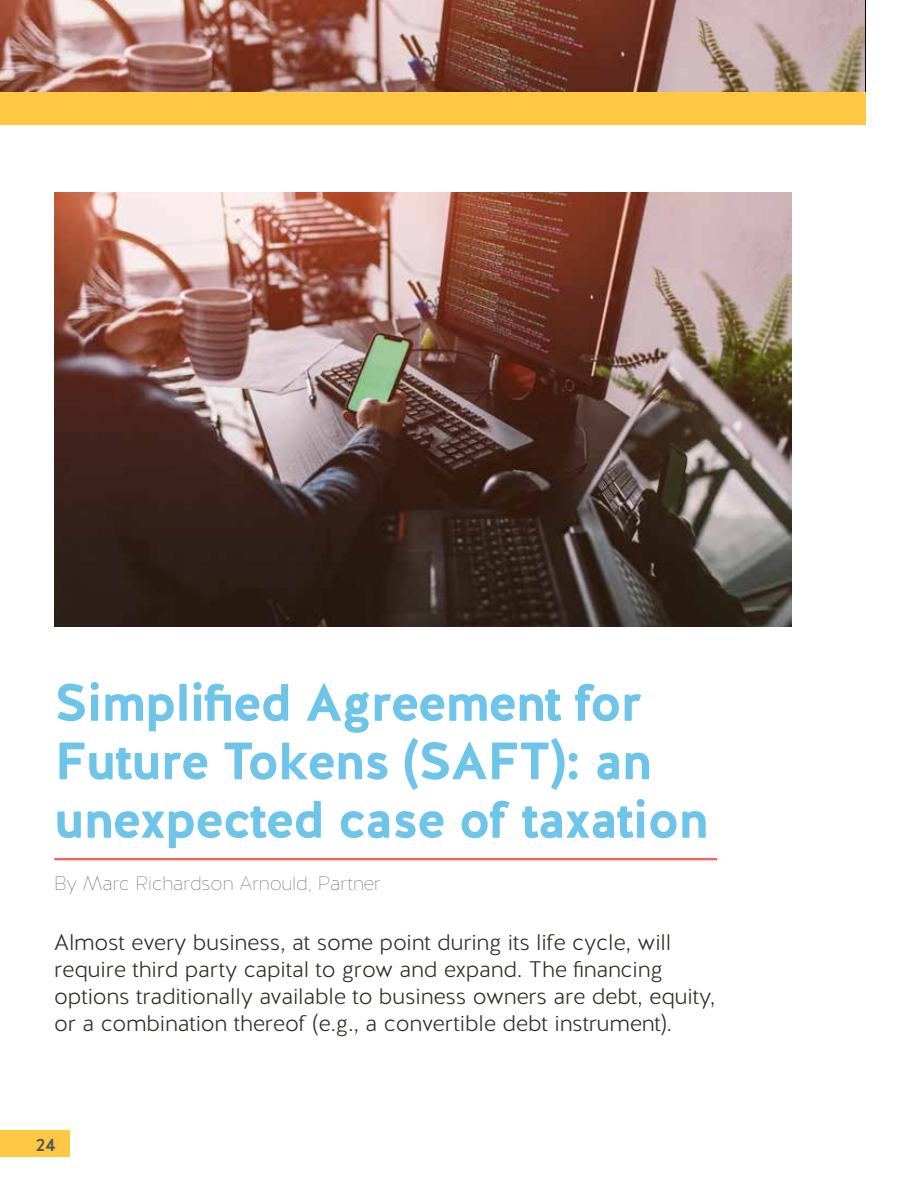
<style>
.page{position:relative;width:918px;height:1188px;background:#fff}
.page>*{position:absolute;margin:0;border:0;box-sizing:border-box;transform-origin:0 0}
.t1{font:700 52.5px/58.5px "Halis R";letter-spacing:-.03em;color:#6ec4e9}
.t2{font:300 22.5px/27px "Halis R";letter-spacing:-.01em;color:#2e2a25}
.t3{font:100 19.5px "Halis R";color:#555759}
.t4{font:500 18px "Halis GR";color:#555759}
</style>
<div class="page">
<img style="left:0;top:0;width:865px;height:92px">
<div style="left:0;top:92px;width:866px;height:33px;background:#ffc843"></div>
<img style="left:54px;top:192px;width:738px;height:434px">
<hr style="left:54px;top:858px;width:663px;height:2px;background:#ff5959">
<div style="left:0;top:1130px;width:69px;height:27px;background:#ffc843"></div>
<h1 class="t1" style="left:54px;top:674px;width:656px">Simplified Agreement for<br>Future Tokens (SAFT): an unexpected case of taxation</h1>
<p class="t3" style="left:54px;top:872px;width:328px">By Marc Richardson Arnould, Partner</p>
<p class="t2" style="left:54px;top:930px;width:663px">Almost every business, at some point during its life cycle, will require third party capital to grow and expand. The financing options traditionally available to business owners are debt, equity, or a combination thereof (e.g., a convertible debt instrument).</p>
<p class="t4" style="left:36px;top:1133px;width:21px">24</p>
</div>
